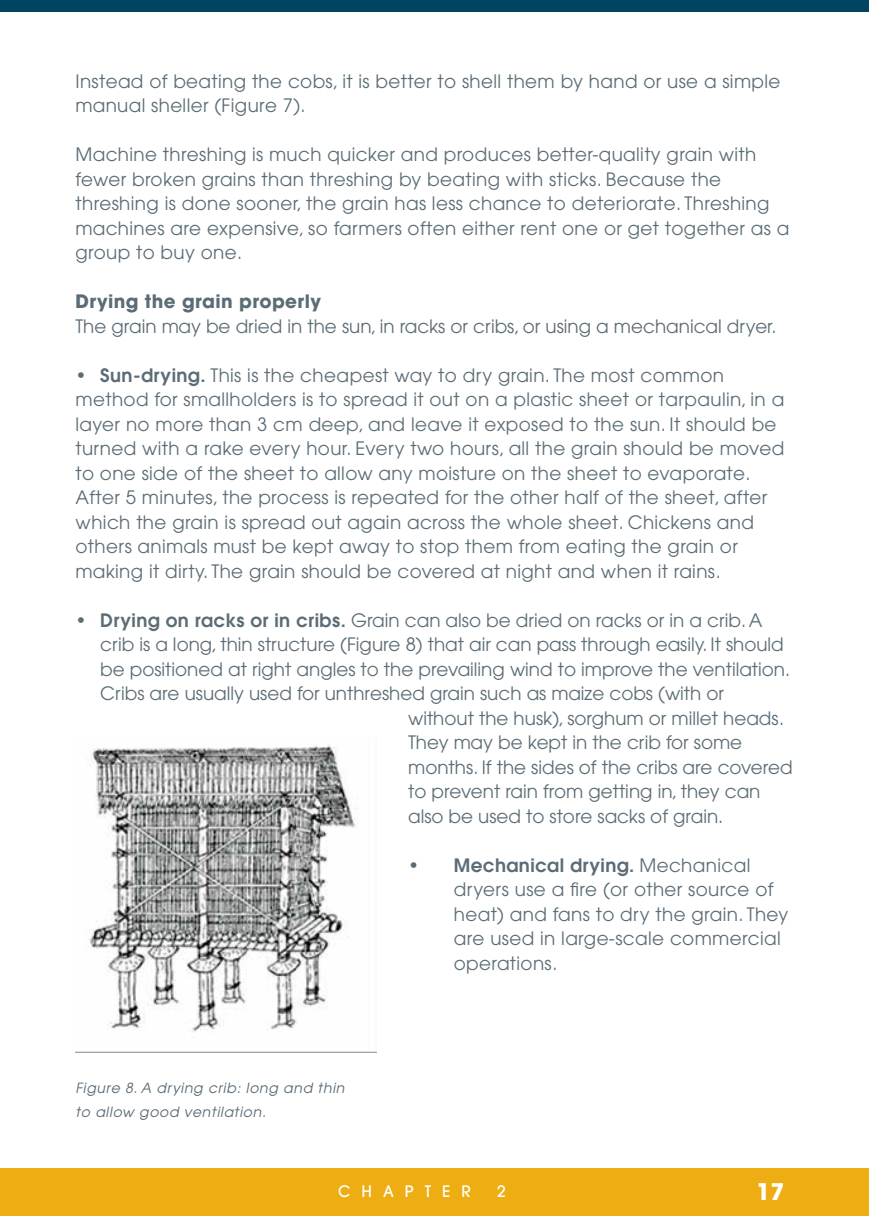
<style>
.page{position:relative;width:869px;height:1216px;background:#fff}
.page>*{position:absolute;margin:0;border:0;box-sizing:border-box;transform-origin:0 0}
.t1{font:700 22.75px "Avant Garde";color:#fff}
.t2{font:18.38px/24.5px "Avant Garde";letter-spacing:.02em;color:#5b6c76}
.t3{font:18.38px "Avant Garde";color:#5b6c76}
.t4{font:700 18.38px "Avant Garde";letter-spacing:.02em;color:#5b6c76}
.t5{font:500 15.75px "Avant Garde";letter-spacing:.7em;color:#fff}
.t6{font:italic 14px/24.5px "Avant Garde";letter-spacing:.05em;color:#5b6c76}
.s1{font-weight:600}
</style>
<div class="page">
<div style="left:0;top:1167px;width:868px;height:48px;background:#eeae13"></div>
<div style="left:0;top:0;width:868px;height:12px;background:#004461"></div>
<img style="left:75px;top:745px;width:301px;height:307px">
<p class="t2" style="left:75px;top:69px;width:706px">Instead of beating the cobs, it is better to shell them by hand or use a simple manual sheller (Figure 7).</p>
<p class="t2" style="left:75px;top:142px;width:715px">Machine threshing is much quicker and produces better-quality grain with fewer broken grains than threshing by beating with sticks. Because the threshing is done sooner, the grain has less chance to deteriorate. Threshing machines are expensive, so farmers often either rent one or get together as a group to buy one.</p>
<p class="t4" style="left:75px;top:289px;width:247px">Drying the grain properly</p>
<p class="t3" style="left:75px;top:315px;width:702px">The grain may be dried in the sun, in racks or cribs, or using a mechanical dryer.</p>
<p class="t2" style="left:75px;top:362px;width:710px">• <span class="s1">Sun-drying.</span> This is the cheapest way to dry grain. The most common method for smallholders is to spread it out on a plastic sheet or tarpaulin, in a layer no more than 3 cm deep, and leave it exposed to the sun. It should be turned with a rake every hour. Every two hours, all the grain should be moved to one side of the sheet to allow any moisture on the sheet to evaporate.<br>After 5 minutes, the process is repeated for the other half of the sheet, after which the grain is spread out again across the whole sheet. Chickens and others animals must be kept away to stop them from eating the grain or making it dirty. The grain should be covered at night and when it rains.</p>
<p class="t3" style="left:75px;top:609px;width:688px">• <span class="s1">Drying on racks or in cribs.</span> Grain can also be dried on racks or in a crib. A</p>
<p class="t3" style="left:100px;top:633px;width:684px">crib is a long, thin structure (Figure 8) that air can pass through easily. It should</p>
<p class="t3" style="left:100px;top:658px;width:691px">be positioned at right angles to the prevailing wind to improve the ventilation.</p>
<p class="t3" style="left:100px;top:682px;width:625px">Cribs are usually used for unthreshed grain such as maize cobs (with or</p>
<p class="t3" style="left:408px;top:707px;width:377px">without the husk), sorghum or millet heads.</p>
<p class="t3" style="left:408px;top:731px;width:335px">They may be kept in the crib for some</p>
<p class="t3" style="left:408px;top:756px;width:386px">months. If the sides of the cribs are covered</p>
<p class="t3" style="left:408px;top:780px;width:353px">to prevent rain from getting in, they can</p>
<p class="t3" style="left:408px;top:805px;width:316px">also be used to store sacks of grain.</p>
<p class="t2" style="left:453px;top:853px;width:336px;text-indent:-46px">• <span class="s1">Mechanical drying.</span> Mechanical dryers use a fire (or other source of heat) and fans to dry the grain. They are used in large-scale commercial operations.</p>
<p class="t6" style="left:75px;top:1074px;width:270px">Figure 8. A drying crib: long and thin to allow good ventilation.</p>
<p class="t5" style="left:338px;top:1181px;width:134px">CHAPTER</p>
<p class="t5" style="left:497px;top:1181px;width:10px">2</p>
<p class="t1" style="left:756px;top:1176px;width:30px">17</p>
</div>
